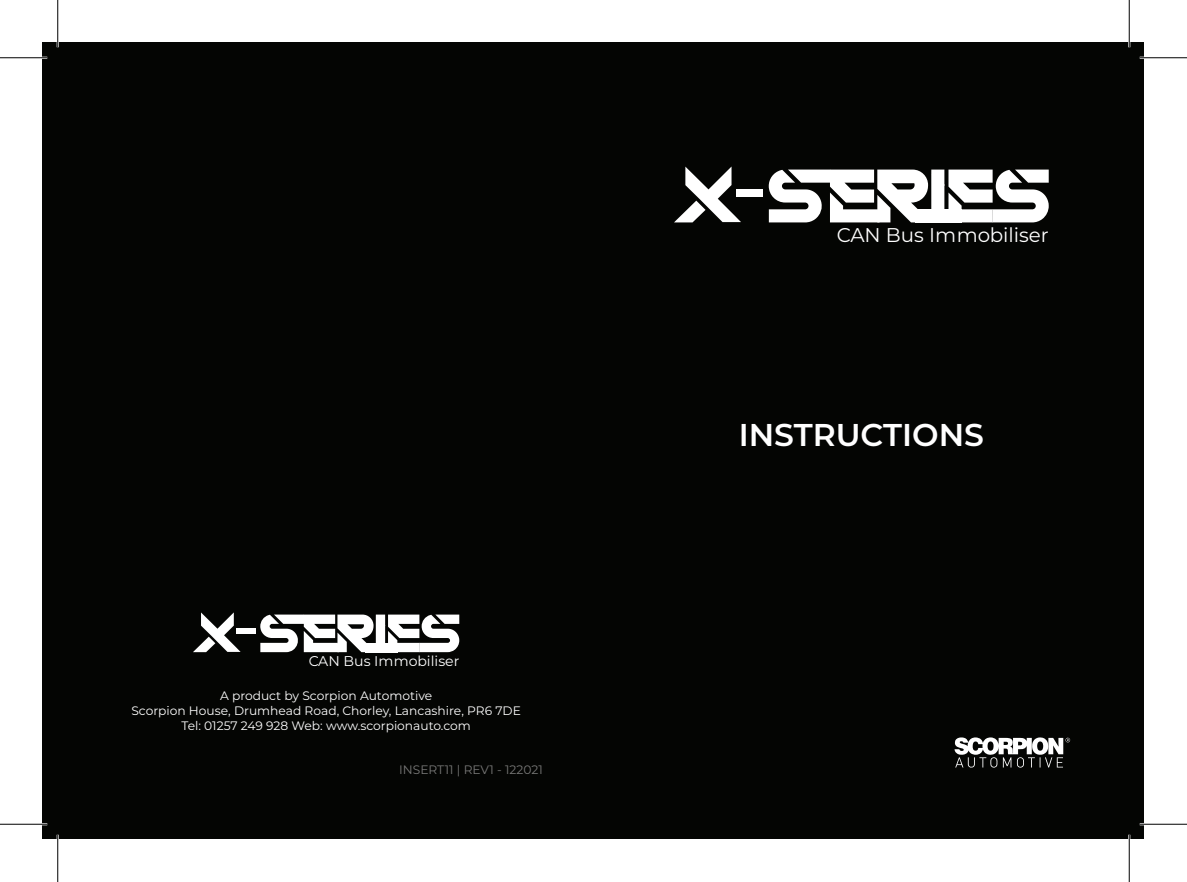
<style>
.page{position:relative;width:1187px;height:882px;background:#fff}
.page>*{position:absolute;margin:0;border:0;box-sizing:border-box;transform-origin:0 0}
.t1{font:600 31.5px "Montserrat";color:#fff}
.t2{font:19.78px "Montserrat";color:#fff}
.t3{font:14.17px "Montserrat";color:#fff}
.t4{font:12.25px/14.7px "Montserrat";color:#fff;text-align:center}
.t5{font:12.25px "Montserrat";color:#787877}
</style>
<div class="page">
<div style="left:43px;top:43px;width:1101px;height:796px;background:#040503"></div>
<svg style="left:674px;top:167px;width:67px;height:55px"></svg>
<div style="left:736px;top:189px;width:27px;height:7px;background:#fff"></div>
<svg style="left:769px;top:170px;width:280px;height:52px"></svg>
<div style="left:916px;top:209px;width:46px;height:13px;background:#fff"></div>
<svg style="left:193px;top:612px;width:48px;height:40px"></svg>
<div style="left:237px;top:629px;width:19px;height:5px;background:#fff"></div>
<svg style="left:260px;top:615px;width:199px;height:37px"></svg>
<div style="left:365px;top:643px;width:32px;height:9px;background:#fff"></div>
<svg style="left:955px;top:737px;width:115px;height:31px"></svg>
<hr style="left:0;top:57px;width:47px;height:2px;background:#fff">
<hr style="left:1140px;top:57px;width:47px;height:2px;background:#fff">
<hr style="left:0;top:823px;width:47px;height:2px;background:#fff">
<hr style="left:1140px;top:823px;width:47px;height:2px;background:#fff">
<hr style="left:57px;top:0;width:2px;height:47px;background:#fff">
<hr style="left:57px;top:835px;width:2px;height:47px;background:#fff">
<hr style="left:1128px;top:0;width:2px;height:47px;background:#fff">
<hr style="left:1128px;top:835px;width:2px;height:47px;background:#fff">
<hr style="left:0;top:57px;width:47px;height:1px;background:#000">
<hr style="left:1140px;top:57px;width:47px;height:1px;background:#000">
<hr style="left:0;top:824px;width:47px;height:1px;background:#000">
<hr style="left:1140px;top:824px;width:47px;height:1px;background:#000">
<hr style="left:57px;top:0;width:1px;height:47px;background:#000">
<hr style="left:57px;top:835px;width:1px;height:47px;background:#000">
<hr style="left:1129px;top:0;width:1px;height:47px;background:#000">
<hr style="left:1129px;top:835px;width:1px;height:47px;background:#000">
<p class="t3" style="left:308px;top:652px;width:153px">CAN Bus Immobiliser</p>
<p class="t4" style="left:131px;top:688px;width:391px">A product by Scorpion Automotive<br>Scorpion House, Drumhead Road, Chorley, Lancashire, PR6 7DE<br>Tel: 01257 249 928 Web: www.scorpionauto.com</p>
<p class="t5" style="left:399px;top:761px;width:145px">INSERT11 | REV1 - 122021</p>
<h2 class="t2" style="left:836px;top:222px;width:214px">CAN Bus Immobiliser</h2>
<h1 class="t1" style="left:739px;top:412px;width:247px">INSTRUCTIONS</h1>
</div>
